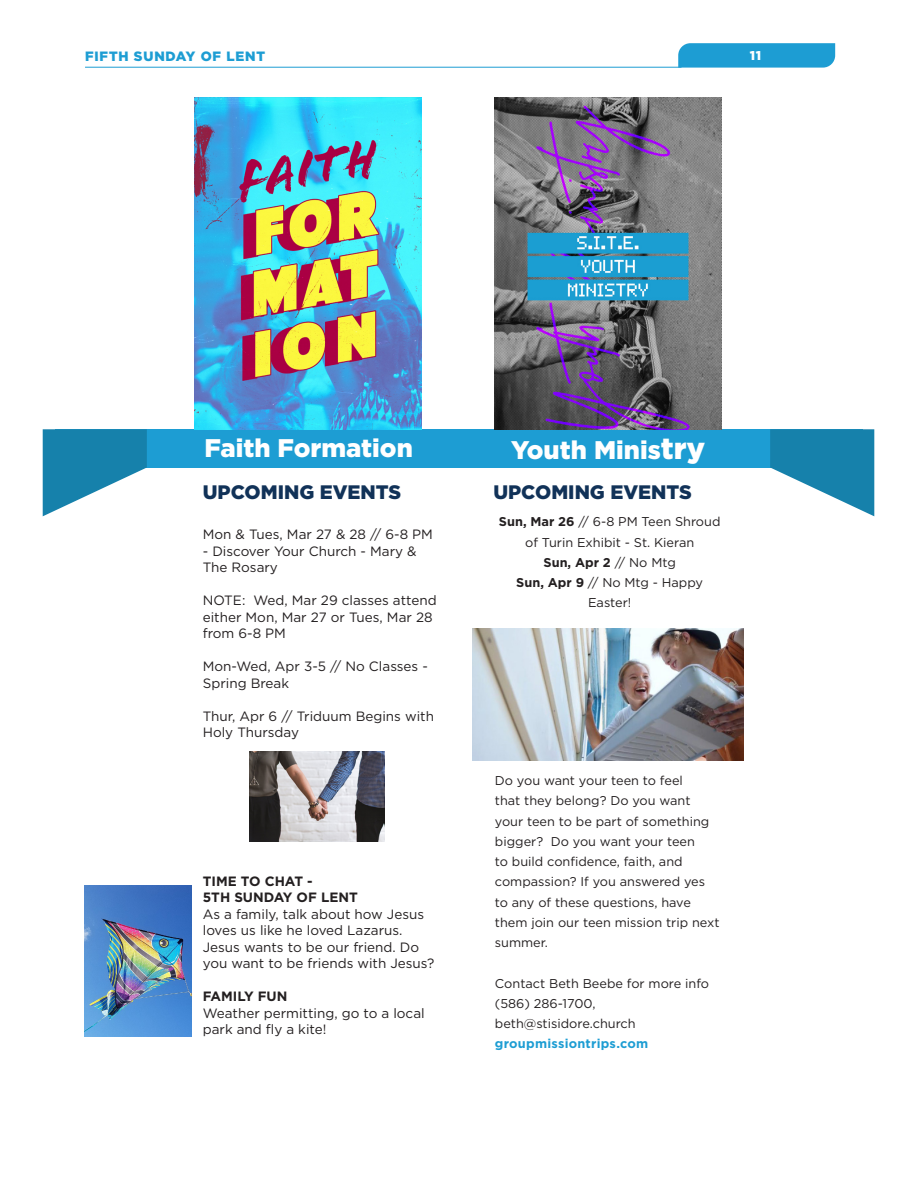
<style>
.page{position:relative;width:918px;height:1188px;background:#fff}
.page>*{position:absolute;margin:0;border:0;box-sizing:border-box;transform-origin:0 0}
.t1{font:900 25.5px "Gotham";color:#fff}
.t2{font:900 19.5px "Gotham";color:#113258}
.t3{font:13.5px/16.5px "Gotham";color:#231f20}
.t4{font:700 13.5px/16.5px "Gotham";color:#231f20}
.t5{font:900 13.5px "Gotham";color:#1d9dd3}
.t6{font:12.75px/20.2px "Gotham";color:#231f20;text-align:center}
.t7{font:700 12.75px "Gotham";letter-spacing:.02em;color:#1d9dd3}
.t8{font:700 12.75px "Gotham";color:#231f20}
.t9{font:900 12.75px "Gotham";color:#fff}
.s1{font-size:30px}
.s2{font-weight:700}
.s3{font-weight:400}
</style>
<div class="page">
<hr style="left:85px;top:67px;width:596px;height:1px;background:#1d9dd3">
<svg style="left:678px;top:43px;width:157px;height:25px;background:#26a1d4"></svg>
<div style="left:55px;top:429px;width:807px;height:39px;background:#1d9dd3"></div>
<svg style="left:770px;top:429px;width:104px;height:87px"></svg>
<svg style="left:43px;top:429px;width:104px;height:87px"></svg>
<img style="left:195px;top:98px;width:226px;height:331px">
<img style="left:495px;top:98px;width:227px;height:331px">
<img style="left:473px;top:629px;width:271px;height:132px">
<img style="left:249px;top:751px;width:135px;height:90px">
<img style="left:85px;top:886px;width:107px;height:151px">
<p class="t5" style="left:85px;top:47px;width:182px">FIFTH SUNDAY OF LENT</p>
<p class="t9" style="left:750px;top:46px;width:13px">11</p>
<p class="t1" style="left:205px;top:431px;width:210px">Faith Formation</p>
<p class="t1" style="left:511px;top:433px;width:196px">Youth Minis<span class="s1">try</span></p>
<h5 class="t2" style="left:203px;top:479px;width:200px">UPCOMING EVENTS</h5>
<p class="t3" style="left:203px;top:526px;width:232px">Mon &amp; Tues, Mar 27 &amp; 28 // 6-8 PM</p>
<p class="t3" style="left:203px;top:542px;width:215px">- Discover Your Church - Mary &amp;<br>The Rosary</p>
<p class="t3" style="left:203px;top:592px;width:235px">NOTE: Wed, Mar 29 classes attend either Mon, Mar 27 or Tues, Mar 28 from 6-8 PM</p>
<p class="t3" style="left:203px;top:658px;width:227px">Mon-Wed, Apr 3-5 // No Classes -<br>Spring Break</p>
<p class="t3" style="left:203px;top:707px;width:233px">Thur, Apr 6 // Triduum Begins with<br>Holy Thursday</p>
<p class="t4" style="left:203px;top:873px;width:157px">TIME TO CHAT -<br>5TH SUNDAY OF LENT</p>
<p class="t3" style="left:203px;top:905px;width:233px">As a family, talk about how Jesus loves us like he loved Lazarus.<br>Jesus wants to be our friend. Do you want to be friends with Jesus?</p>
<p class="t4" style="left:203px;top:988px;width:86px">FAMILY FUN</p>
<p class="t3" style="left:203px;top:1004px;width:223px">Weather permitting, go to a local park and fly a kite!</p>
<h5 class="t2" style="left:493px;top:479px;width:200px">UPCOMING EVENTS</h5>
<p class="t6" style="left:499px;top:512px;width:223px"><span class="s2">Sun, Mar 26</span> // 6-8 PM Teen Shroud of Turin Exhibit - St. Kieran</p>
<p class="t8" style="left:544px;top:554px;width:134px">Sun, Apr 2 <span class="s3">// No Mtg</span></p>
<p class="t6" style="left:516px;top:572px;width:188px"><span class="s2">Sun, Apr 9</span> // No Mtg - Happy<br>Easter!</p>
<p class="t6" style="left:495px;top:770px;width:226px;text-align:left">Do you want your teen to feel<br>that they belong? Do you want your teen to be part of something bigger? Do you want your teen<br>to build confidence, faith, and compassion? If you answered yes to any of these questions, have them join our teen mission trip next summer.</p>
<p class="t6" style="left:495px;top:973px;width:216px">Contact Beth Beebe for more info</p>
<p class="t6" style="left:495px;top:993px;width:102px">(586) 286-1700,</p>
<p class="t6" style="left:495px;top:1013px;width:142px">beth@stisidore.church</p>
<p class="t7" style="left:495px;top:1035px;width:155px">groupmissiontrips.com</p>
</div>
